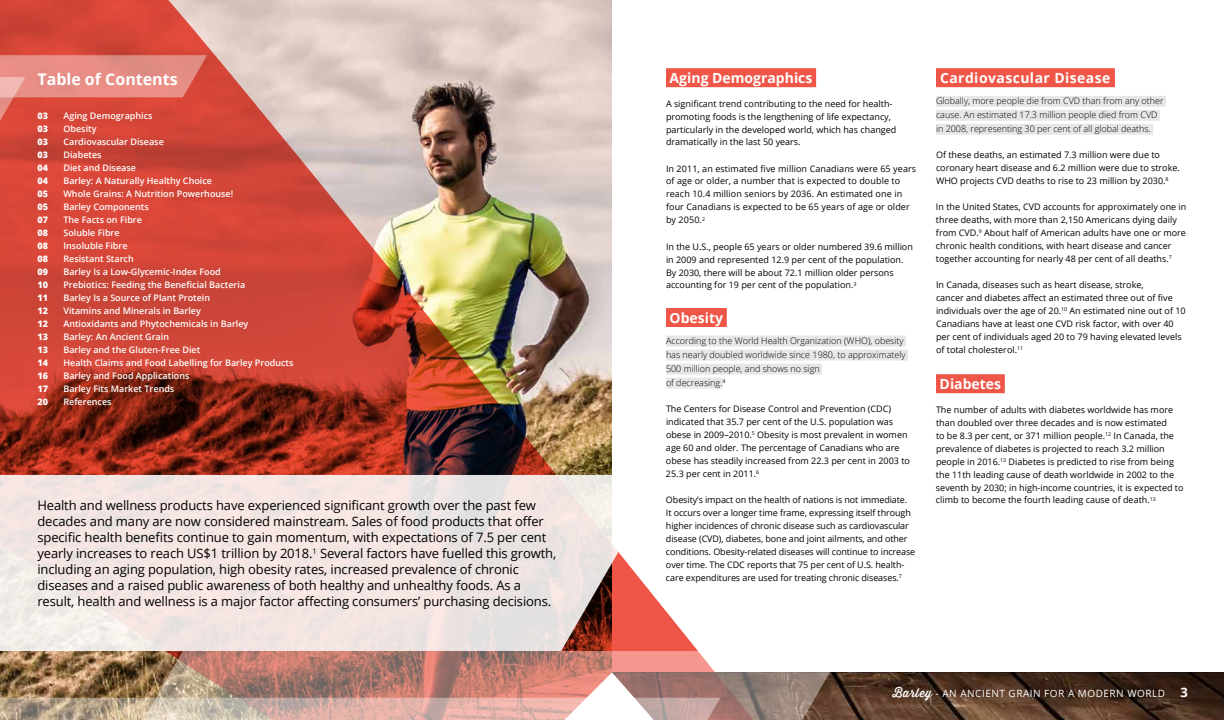
<style>
.page{position:relative;width:1224px;height:720px;background:#fff}
.page>*{position:absolute;margin:0;border:0;box-sizing:border-box;transform-origin:0 0}
.t1{font:700 16px "Open Sans";color:#fff}
.t2{font:700 14px "Open Sans";color:#fff}
.t3{font:700 14px "Open Sans";letter-spacing:.03em;color:#fff}
.t4{font:13px/16px "Open Sans";letter-spacing:-.01em;color:#000}
.t5{font:10px "Open Sans";letter-spacing:.05em;color:#fff}
.t6{font:9px/13px "Open Sans";color:#000}
.t7{font:600 9px "Open Sans";color:#fff}
.t8{font:300 9px/14px "Open Sans";color:#000}
.t9{font:800 9px "Open Sans";color:#fff}
.s1{font-family:"Thirsty Rough Reg";font-size:12px}
.s2{font-weight:700;font-size:13px}
</style>
<div class="page">
<img style="left:842px;top:672px;width:382px;height:48px">
<div style="left:666px;top:68px;width:150px;height:19px;background:#f05647"></div>
<div style="left:666px;top:336px;width:240px;height:11px;background:#e6e7e8"></div>
<div style="left:666px;top:350px;width:242px;height:11px;background:#e6e7e8"></div>
<div style="left:666px;top:364px;width:156px;height:11px;background:#e6e7e8"></div>
<div style="left:936px;top:68px;width:179px;height:19px;background:#f05647"></div>
<div style="left:936px;top:96px;width:230px;height:11px;background:#e6e7e8"></div>
<div style="left:936px;top:110px;width:224px;height:11px;background:#e6e7e8"></div>
<div style="left:936px;top:124px;width:217px;height:11px;background:#e6e7e8"></div>
<div style="left:936px;top:374px;width:69px;height:19px;background:#f05647"></div>
<img style="left:0;top:0;width:768px;height:672px">
<svg style="left:0;top:55px;width:207px;height:72px;background:#df7064"></svg>
<svg style="left:131px;top:651px;width:711px;height:69px;background:#b78b81"></svg>
<svg style="left:0;top:672px;width:720px;height:48px;background:#be988a"></svg>
<svg style="left:0;top:475px;width:663px;height:176px;background:#eededb"></svg>
<h1 class="t1" style="left:37px;top:68px;width:142px">Table of Contents</h1>
<p class="t9" style="left:37px;top:109px;width:12px">03</p>
<p class="t7" style="left:63px;top:110px;width:91px">Aging Demographics</p>
<p class="t9" style="left:37px;top:122px;width:12px">03</p>
<p class="t7" style="left:63px;top:123px;width:35px">Obesity</p>
<p class="t9" style="left:37px;top:135px;width:12px">03</p>
<p class="t7" style="left:63px;top:136px;width:102px">Cardiovascular Disease</p>
<p class="t9" style="left:37px;top:148px;width:12px">03</p>
<p class="t7" style="left:63px;top:149px;width:40px">Diabetes</p>
<p class="t9" style="left:37px;top:161px;width:12px">04</p>
<p class="t7" style="left:63px;top:162px;width:74px">Diet and Disease</p>
<p class="t9" style="left:37px;top:174px;width:12px">04</p>
<p class="t7" style="left:63px;top:175px;width:150px">Barley: A Naturally Healthy Choice</p>
<p class="t9" style="left:37px;top:187px;width:12px">05</p>
<p class="t7" style="left:63px;top:188px;width:171px">Whole Grains: A Nutrition Powerhouse!</p>
<p class="t9" style="left:37px;top:200px;width:12px">05</p>
<p class="t7" style="left:63px;top:201px;width:87px">Barley Components</p>
<p class="t9" style="left:37px;top:213px;width:12px">07</p>
<p class="t7" style="left:63px;top:214px;width:80px">The Facts on Fibre</p>
<p class="t9" style="left:37px;top:226px;width:12px">08</p>
<p class="t7" style="left:63px;top:227px;width:58px">Soluble Fibre</p>
<p class="t9" style="left:37px;top:239px;width:12px">08</p>
<p class="t7" style="left:63px;top:240px;width:66px">Insoluble Fibre</p>
<p class="t9" style="left:37px;top:252px;width:12px">08</p>
<p class="t7" style="left:63px;top:253px;width:72px">Resistant Starch</p>
<p class="t9" style="left:37px;top:265px;width:12px">09</p>
<p class="t7" style="left:63px;top:266px;width:159px">Barley Is a Low-Glycemic-Index Food</p>
<p class="t9" style="left:37px;top:278px;width:12px">10</p>
<p class="t7" style="left:63px;top:279px;width:183px">Prebiotics: Feeding the Beneficial Bacteria</p>
<p class="t9" style="left:37px;top:291px;width:12px">11</p>
<p class="t7" style="left:63px;top:292px;width:148px">Barley Is a Source of Plant Protein</p>
<p class="t9" style="left:37px;top:304px;width:12px">12</p>
<p class="t7" style="left:63px;top:305px;width:139px">Vitamins and Minerals in Barley</p>
<p class="t9" style="left:37px;top:317px;width:12px">12</p>
<p class="t7" style="left:63px;top:318px;width:186px">Antioxidants and Phytochemicals in Barley</p>
<p class="t9" style="left:37px;top:330px;width:12px">13</p>
<p class="t7" style="left:63px;top:331px;width:107px">Barley: An Ancient Grain</p>
<p class="t9" style="left:37px;top:343px;width:12px">13</p>
<p class="t7" style="left:63px;top:344px;width:138px">Barley and the Gluten-Free Diet</p>
<p class="t9" style="left:37px;top:356px;width:12px">14</p>
<p class="t7" style="left:63px;top:357px;width:232px">Health Claims and Food Labelling for Barley Products</p>
<p class="t9" style="left:37px;top:369px;width:12px">16</p>
<p class="t7" style="left:63px;top:370px;width:128px">Barley and Food Applications</p>
<p class="t9" style="left:37px;top:382px;width:12px">17</p>
<p class="t7" style="left:63px;top:383px;width:112px">Barley Fits Market Trends</p>
<p class="t9" style="left:37px;top:395px;width:12px">20</p>
<p class="t7" style="left:63px;top:396px;width:50px">References</p>
<p class="t4" style="left:37px;top:497px;width:520px">Health and wellness products have experienced significant growth over the past few decades and many are now considered mainstream. Sales of food products that offer specific health benefits continue to gain momentum, with expectations of 7.5 per cent yearly increases to reach US$1 trillion by 2018.<sup>1</sup> Several factors have fuelled this growth, including an aging population, high obesity rates, increased prevalence of chronic diseases and a raised public awareness of both healthy and unhealthy foods. As a result, health and wellness is a major factor affecting consumers’ purchasing decisions.</p>
<h2 class="t2" style="left:670px;top:68px;width:144px">Aging Demographics</h2>
<p class="t6" style="left:666px;top:97px;width:232px">A significant trend contributing to the need for health&shy;promoting foods is the lengthening of life expectancy, particularly in the developed world, which has changed dramatically in the last 50 years.</p>
<p class="t6" style="left:666px;top:162px;width:252px">In 2011, an estimated five million Canadians were 65 years of age or older, a number that is expected to double to reach 10.4 million seniors by 2036. An estimated one in four Canadians is expected to be 65 years of age or older by 2050.<sup>2</sup></p>
<p class="t6" style="left:666px;top:240px;width:248px">In the U.S., people 65 years or older numbered 39.6 million in 2009 and represented 12.9 per cent of the population.<br>By 2030, there will be about 72.1 million older persons accounting for 19 per cent of the population.<sup>3</sup></p>
<h2 class="t2" style="left:670px;top:308px;width:55px">Obesity</h2>
<p class="t8" style="left:666px;top:334px;width:241px">According to the World Health Organization (WHO), obesity has nearly doubled worldwide since 1980, to approximately 500 million people, and shows no sign<br>of decreasing.<sup>4</sup></p>
<p class="t6" style="left:666px;top:402px;width:246px">The Centers for Disease Control and Prevention (CDC) indicated that 35.7 per cent of the U.S. population was obese in 2009–2010.<sup>5</sup> Obesity is most prevalent in women age 60 and older. The percentage of Canadians who are obese has steadily increased from 22.3 per cent in 2003 to 25.3 per cent in 2011.<sup>6</sup></p>
<p class="t6" style="left:666px;top:493px;width:251px">Obesity’s impact on the health of nations is not immediate.<br>It occurs over a longer time frame, expressing itself through higher incidences of chronic disease such as cardiovascular disease (CVD), diabetes, bone and joint ailments, and other conditions. Obesity-related diseases will continue to increase over time. The CDC reports that 75 per cent of U.S. health&shy;care expenditures are used for treating chronic diseases.<sup>7</sup></p>
<h2 class="t3" style="left:940px;top:68px;width:172px">Cardiovascular Disease</h2>
<p class="t8" style="left:936px;top:94px;width:229px">Globally, more people die from CVD than from any other cause. An estimated 17.3 million people died from CVD in 2008, representing 30 per cent of all global deaths.</p>
<p class="t6" style="left:936px;top:148px;width:245px">Of these deaths, an estimated 7.3 million were due to coronary heart disease and 6.2 million were due to stroke.<br>WHO projects CVD deaths to rise to 23 million by 2030.<sup>8</sup></p>
<p class="t6" style="left:936px;top:200px;width:252px">In the United States, CVD accounts for approximately one in three deaths, with more than 2,150 Americans dying daily from CVD.<sup>9</sup> About half of American adults have one or more chronic health conditions, with heart disease and cancer together accounting for nearly 48 per cent of all deaths.<sup>7</sup></p>
<p class="t6" style="left:936px;top:278px;width:251px">In Canada, diseases such as heart disease, stroke,<br>cancer and diabetes affect an estimated three out of five individuals over the age of 20.<sup>10</sup> An estimated nine out of 10<br>Canadians have at least one CVD risk factor, with over 40 per cent of individuals aged 20 to 79 having elevated levels of total cholesterol.<sup>11</sup></p>
<h2 class="t2" style="left:940px;top:374px;width:63px">Diabetes</h2>
<p class="t6" style="left:936px;top:403px;width:249px">The number of adults with diabetes worldwide has more than doubled over three decades and is now estimated<br>to be 8.3 per cent, or 371 million people.<sup>12</sup> In Canada, the prevalence of diabetes is projected to reach 3.2 million people in 2016.<sup>13</sup> Diabetes is predicted to rise from being the 11th leading cause of death worldwide in 2002 to the seventh by 2030; in high-income countries, it is expected to climb to become the fourth leading cause of death.<sup>13</sup></p>
<p class="t5" style="left:892px;top:686px;width:297px"><span class="s1">Barley</span> - AN ANCIENT GRAIN FOR A MODERN WORLD <span class="s2">3</span></p>
</div>
